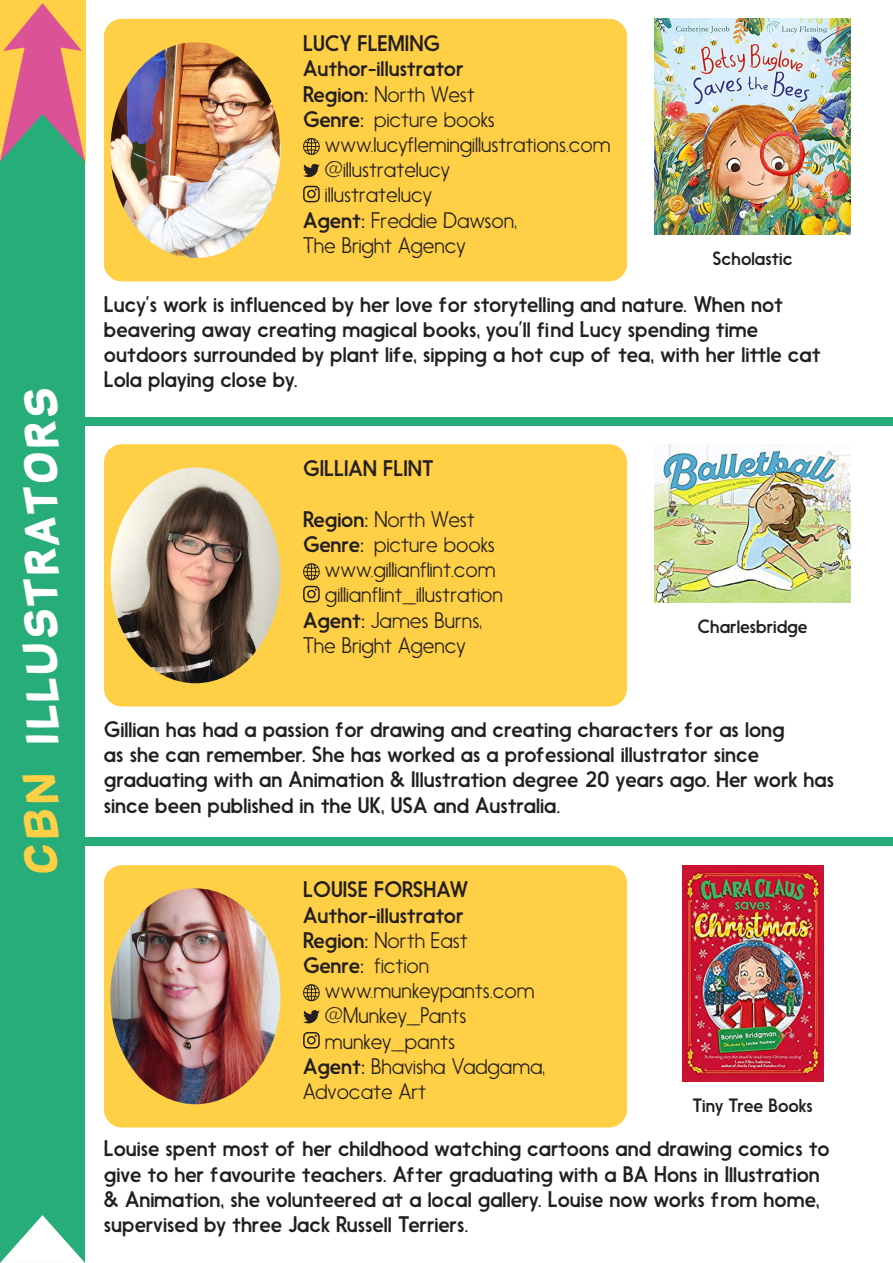
<style>
.page{position:relative;width:893px;height:1263px;background:#fff}
.page>*{position:absolute;margin:0;border:0;box-sizing:border-box;transform-origin:0 0}
.t1{font:45px "Baby Mine OT Fat Jumping";color:#fff}
.t2{font:21px/25.2px "Nanami HM Solid";color:#231f20}
.t3{font:200 21px/25.2px "Nanami HM Solid";color:#231f20}
.t4{font:18px "Nanami HM Solid";color:#231f20}
.s1{color:#ffcf45}
.s2{font-weight:400}
</style>
<div class="page">
<div style="left:104px;top:865px;width:523px;height:262px;background:#ffcf45;border-radius:18px"></div>
<div style="left:104px;top:444px;width:523px;height:262px;background:#ffcf45;border-radius:18px"></div>
<div style="left:104px;top:19px;width:523px;height:262px;background:#ffcf45;border-radius:18px"></div>
<svg style="left:0;top:3px;width:85px;height:111px;background:#eb8c70"></svg>
<div style="left:0;top:114px;width:85px;height:1101px;background:#27ad7a"></div>
<div style="left:0;top:838px;width:893px;height:8px;background:#27ad7a"></div>
<div style="left:0;top:417px;width:893px;height:8px;background:#27ad7a"></div>
<svg style="left:0;top:1215px;width:85px;height:48px"></svg>
<img style="left:655px;top:19px;width:196px;height:216px">
<img style="left:655px;top:444px;width:196px;height:158px">
<img style="left:110px;top:42px;width:170px;height:216px">
<img style="left:110px;top:467px;width:170px;height:216px">
<svg style="left:303px;top:138px;width:17px;height:17px"></svg>
<svg style="left:303px;top:163px;width:17px;height:14px"></svg>
<svg style="left:303px;top:186px;width:17px;height:16px"></svg>
<svg style="left:303px;top:563px;width:17px;height:17px"></svg>
<svg style="left:303px;top:586px;width:17px;height:16px"></svg>
<img style="left:682px;top:865px;width:141px;height:216px">
<img style="left:110px;top:888px;width:170px;height:216px">
<svg style="left:303px;top:984px;width:17px;height:17px"></svg>
<svg style="left:303px;top:1010px;width:17px;height:13px"></svg>
<svg style="left:303px;top:1032px;width:17px;height:16px"></svg>
<p class="t1" style="left:15px;top:877px;width:493px;rotate:-90deg"><span class="s1">CBN</span> ILLUSTRATORS</p>
<p class="t2" style="left:303px;top:31px;width:162px">LUCY FLEMING<br>Author-illustrator</p>
<p class="t3" style="left:303px;top:82px;width:173px"><span class="s2">Region:</span> North West</p>
<p class="t3" style="left:303px;top:107px;width:193px"><span class="s2">Genre:</span> picture books</p>
<p class="t3" style="left:325px;top:133px;width:287px">www.lucyflemingillustrations.com</p>
<p class="t3" style="left:325px;top:158px;width:127px">@illustratelucy illustratelucy</p>
<p class="t3" style="left:303px;top:208px;width:215px"><span class="s2">Agent:</span> Freddie Dawson,<br>The Bright Agency</p>
<p class="t4" style="left:712px;top:248px;width:82px">Scholastic</p>
<p class="t2" style="left:104px;top:292px;width:718px">Lucy’s work is influenced by her love for storytelling and nature. When not beavering away creating magical books, you’ll find Lucy spending time outdoors surrounded by plant life, sipping a hot cup of tea, with her little cat Lola playing close by.</p>
<p class="t2" style="left:303px;top:456px;width:132px">GILLIAN FLINT</p>
<p class="t3" style="left:303px;top:507px;width:173px"><span class="s2">Region:</span> North West</p>
<p class="t3" style="left:303px;top:533px;width:193px"><span class="s2">Genre:</span> picture books</p>
<p class="t3" style="left:325px;top:558px;width:179px">www.gillianflint.com gillianflint_illustration</p>
<p class="t3" style="left:303px;top:608px;width:180px"><span class="s2">Agent:</span> James Burns,<br>The Bright Agency</p>
<p class="t4" style="left:698px;top:616px;width:111px">Charlesbridge</p>
<p class="t2" style="left:104px;top:717px;width:732px">Gillian has had a passion for drawing and creating characters for as long<br>as she can remember. She has worked as a professional illustrator since graduating with an Animation &amp; Illustration degree 20 years ago. Her work has since been published in the UK, USA and Australia.</p>
<p class="t2" style="left:303px;top:877px;width:167px">LOUISE FORSHAW<br>Author-illustrator</p>
<p class="t3" style="left:303px;top:928px;width:166px"><span class="s2">Region:</span> North East</p>
<p class="t3" style="left:303px;top:954px;width:128px"><span class="s2">Genre:</span> fiction</p>
<p class="t3" style="left:325px;top:979px;width:211px">www.munkeypants.com</p>
<p class="t3" style="left:325px;top:1004px;width:143px">@Munkey_Pants munkey_pants</p>
<p class="t3" style="left:303px;top:1054px;width:244px"><span class="s2">Agent:</span> Bhavisha Vadgama,<br>Advocate Art</p>
<p class="t4" style="left:692px;top:1095px;width:122px">Tiny Tree Books</p>
<p class="t2" style="left:104px;top:1136px;width:727px">Louise spent most of her childhood watching cartoons and drawing comics to give to her favourite teachers. After graduating with a BA Hons in Illustration &amp; Animation, she volunteered at a local gallery. Louise now works from home, supervised by three Jack Russell Terriers.</p>
</div>
